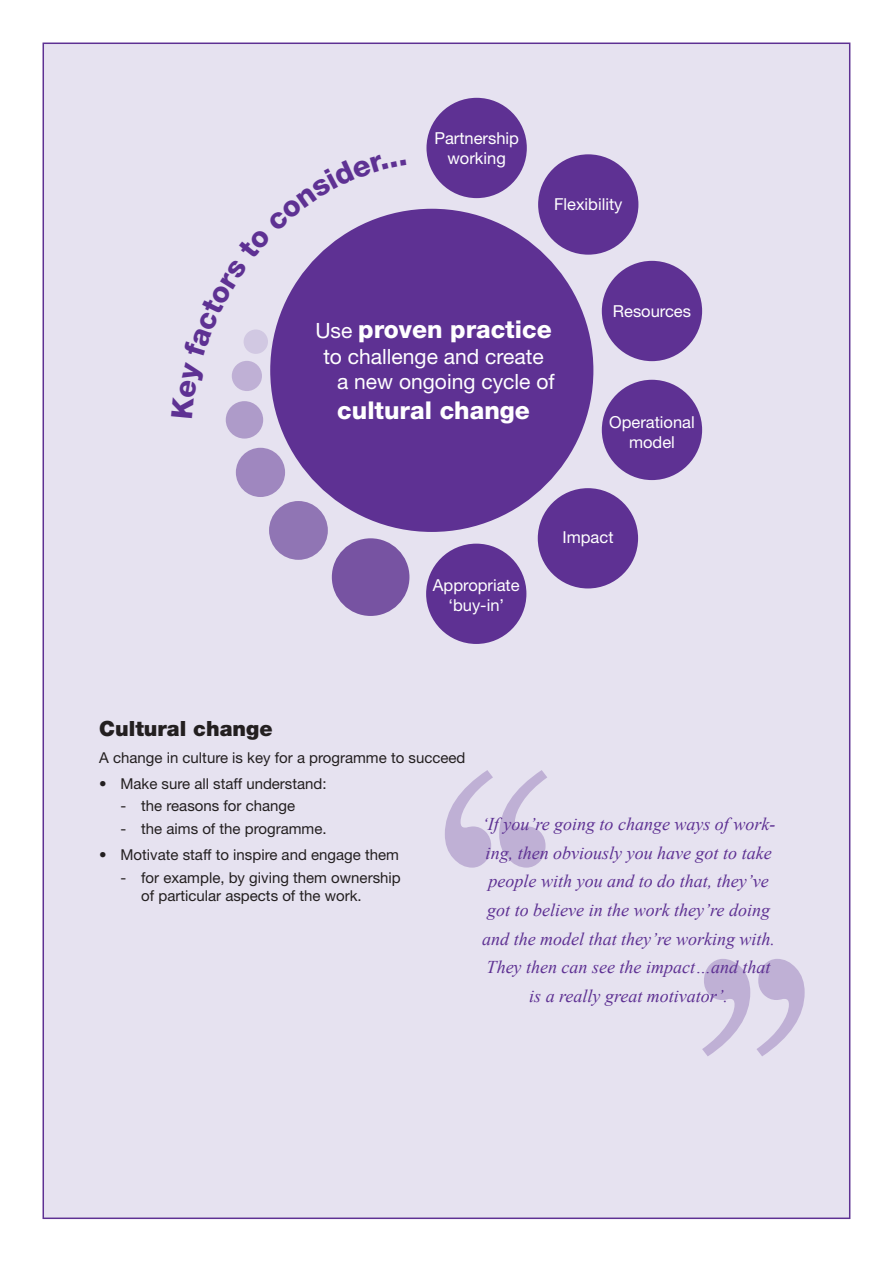
<style>
.page{position:relative;width:893px;height:1263px;background:#fff}
.page>*{position:absolute;margin:0;border:0;box-sizing:border-box;transform-origin:0 0}
.t1{font:348.45px "Century Schoolbook";color:#bfb0d5}
.t2{font:800 24.6px "Helvetica Neue";color:#fff}
.t3{font:21px "Helvetica Neue";color:#fff}
.t4{font:900 21px "Helvetica Neue";color:#231f20}
.t5{font:italic 18px/28.5px "Times New Roman";color:#5e3193;text-align:center}
.t6{font:16.5px/19.8px "Helvetica Neue";color:#fff;text-align:center}
.t7{font:15px/18px "Helvetica Neue";color:#231f20}
.s1{font-weight:400;font-size:21px}
</style>
<div class="page">
<div style="left:43px;top:43px;width:807px;height:1176px;background:#e6e2f0;border:2px solid #5e3193"></div>
<div style="left:270px;top:209px;width:323px;height:323px;background:#5e3193;border-radius:50%"></div>
<div style="left:426px;top:98px;width:101px;height:100px;background:#5e3193;border-radius:50%"></div>
<div style="left:538px;top:154px;width:100px;height:101px;background:#5e3193;border-radius:50%"></div>
<div style="left:602px;top:261px;width:100px;height:100px;background:#5e3193;border-radius:50%"></div>
<div style="left:602px;top:380px;width:100px;height:100px;background:#5e3193;border-radius:50%"></div>
<div style="left:538px;top:488px;width:100px;height:100px;background:#5e3193;border-radius:50%"></div>
<div style="left:426px;top:544px;width:100px;height:100px;background:#5e3193;border-radius:50%"></div>
<div style="left:332px;top:538px;width:77px;height:78px;background:#7753a2;border-radius:50%"></div>
<div style="left:269px;top:501px;width:59px;height:59px;background:#9075b4;border-radius:50%"></div>
<div style="left:236px;top:448px;width:49px;height:49px;background:#9f87bf;border-radius:50%"></div>
<div style="left:226px;top:401px;width:37px;height:38px;background:#ae9bc9;border-radius:50%"></div>
<svg style="left:226px;top:210px;width:180px;height:208px"></svg>
<p class="t6" style="left:434px;top:128px;width:86px">Partnership working</p>
<p class="t6" style="left:554px;top:194px;width:70px">Flexibility</p>
<p class="t6" style="left:613px;top:301px;width:80px">Resources</p>
<p class="t2" style="left:315px;top:315px;width:238px"><span class="s1">Use</span> proven practice</p>
<p class="t3" style="left:323px;top:344px;width:222px">to challenge and create</p>
<p class="t3" style="left:337px;top:369px;width:219px">a new ongoing cycle of</p>
<p class="t2" style="left:337px;top:395px;width:194px">cultural change</p>
<p class="t6" style="left:609px;top:412px;width:87px">Operational model</p>
<p class="t6" style="left:433px;top:575px;width:88px">Appropriate</p>
<p class="t6" style="left:448px;top:595px;width:57px">‘buy-in’</p>
<p class="t6" style="left:562px;top:527px;width:53px">Impact</p>
<p class="t4" style="left:99px;top:716px;width:175px">Cultural change</p>
<p class="t7" style="left:99px;top:748px;width:368px">A change in culture is key for a programme to succeed</p>
<p class="t7" style="left:99px;top:775px;width:229px">• Make sure all staff understand:</p>
<p class="t7" style="left:120px;top:797px;width:176px">- the reasons for change</p>
<p class="t7" style="left:120px;top:819px;width:208px">- the aims of the programme.</p>
<p class="t7" style="left:99px;top:846px;width:301px">• Motivate staff to inspire and engage them</p>
<p class="t7" style="left:141px;top:868px;width:261px;text-indent:-21px">- for example, by giving them ownership of particular aspects of the work.</p>
<p class="t1" style="left:689px;top:667px;width:127px">‘‘</p>
<p class="t1" style="left:432px;top:685px;width:127px">‘‘</p>
<p class="t5" style="left:482px;top:810px;width:295px">‘If you’re going to change ways of work-</p>
<p class="t5" style="left:482px;top:838px;width:294px">ing, then obviously you have got to take people with you and to do that, they’ve got to believe in the work they’re doing and the model that they’re working with.<br>They then can see the impact…and that is a really great motivator’.</p>
<p class="t1" style="left:817px;top:1141px;width:127px;rotate:-180deg">‘‘</p>
</div>
